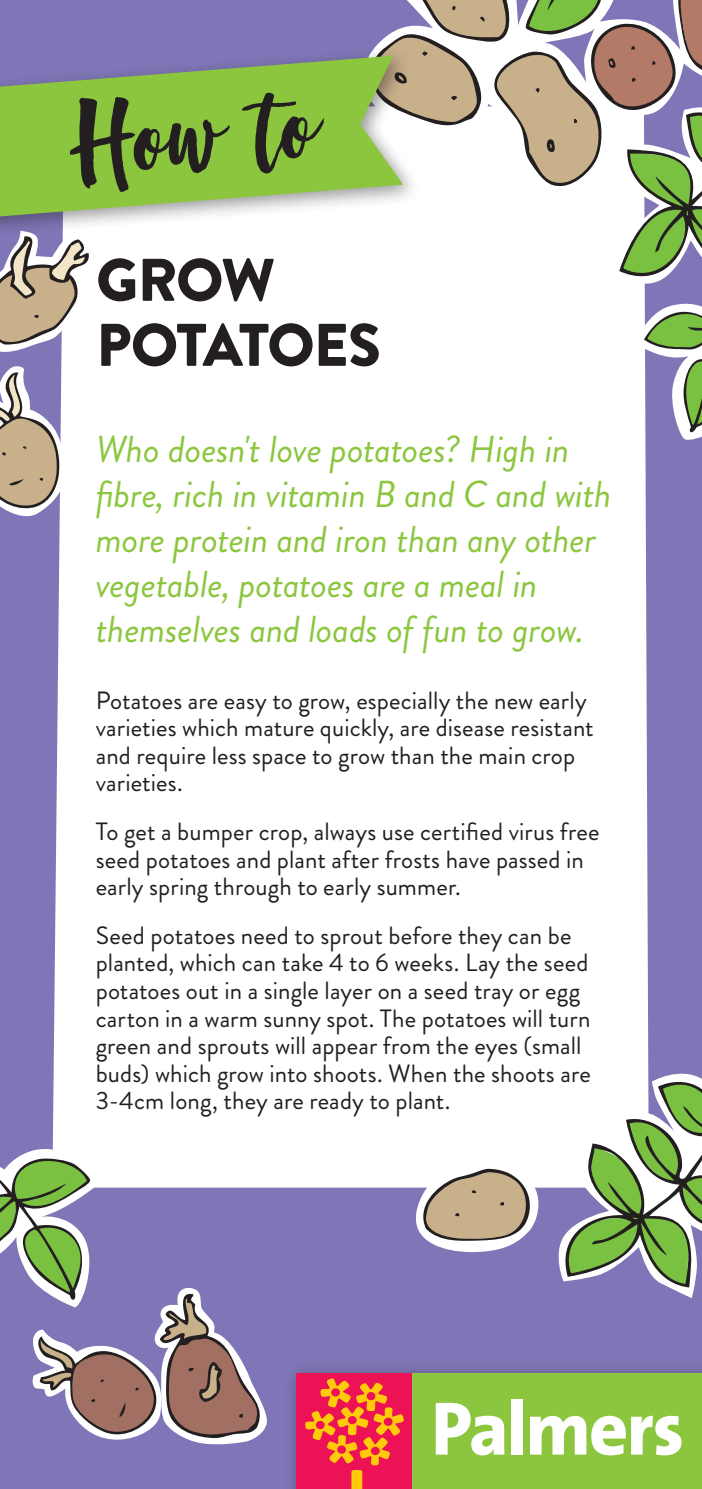
<style>
.page{position:relative;width:702px;height:1489px;background:#fff}
.page>*{position:absolute;margin:0;border:0;box-sizing:border-box;transform-origin:0 0}
.t1{font:112.5px "Good Vibes";color:#231f20;scale:1.05 1}
.t2{font:900 60px/65px "Brandon Grotesque";letter-spacing:-.03em;color:#231f20}
.t3{font:italic 37.5px/45px "Brandon Grotesque";letter-spacing:-.005em;color:#8bc63e}
.t4{font:25px/27.5px "Brandon Grotesque";letter-spacing:.005em;color:#231f20}
</style>
<div class="page">
<div style="left:0;top:0;width:702px;height:1488px;background:#7f76b7"></div>
<div style="left:52px;top:240px;width:596px;height:947px;background:#fff"></div>
<svg style="left:0;top:240px;width:95px;height:113px;background:#c2b7af"></svg>
<svg style="left:369px;top:0;width:333px;height:441px;background:#d8d6d0"></svg>
<svg style="left:410px;top:1155px;width:136px;height:98px"></svg>
<svg style="left:552px;top:1065px;width:150px;height:232px"></svg>
<svg style="left:0;top:364px;width:66px;height:155px"></svg>
<svg style="left:0;top:1145px;width:269px;height:300px"></svg>
<div style="left:0;top:46px;width:421px;height:194px;background:#231f20;opacity:.45"></div>
<svg style="left:0;top:56px;width:403px;height:160px;background:#94c05e"></svg>
<div style="left:283px;top:1360px;width:419px;height:128px;background:#231f20;opacity:.48"></div>
<div style="left:296px;top:1373px;width:116px;height:115px;background:#ed1255"></div>
<svg style="left:305px;top:1378px;width:99px;height:110px"></svg>
<div style="left:412px;top:1373px;width:290px;height:115px;background:#8bc63e"></div>
<svg style="left:435px;top:1402px;width:69px;height:53px"></svg>
<div style="left:511px;top:1398px;width:12px;height:56px;background:#fff"></div>
<svg style="left:530px;top:1415px;width:151px;height:40px"></svg>
<h1 class="t1" style="left:69px;top:90px;width:231px;rotate:-5deg">How to</h1>
<h2 class="t2" style="left:96px;top:248px;width:286px">GROW<br>POTATOES</h2>
<h3 class="t3" style="left:96px;top:427px;width:517px">Who doesn't love potatoes? High in fibre, rich in vitamin B and C and with more protein and iron than any other vegetable, potatoes are a meal in themselves and loads of fun to grow.</h3>
<p class="t4" style="left:96px;top:686px;width:499px">Potatoes are easy to grow, especially the new early varieties which mature quickly, are disease resistant and require less space to grow than the main crop varieties.</p>
<p class="t4" style="left:96px;top:818px;width:505px">To get a bumper crop, always use certified virus free seed potatoes and plant after frosts have passed in early spring through to early summer.</p>
<p class="t4" style="left:96px;top:921px;width:496px">Seed potatoes need to sprout before they can be planted, which can take 4 to 6 weeks. Lay the seed potatoes out in a single layer on a seed tray or egg carton in a warm sunny spot. The potatoes will turn green and sprouts will appear from the eyes (small buds) which grow into shoots. When the shoots are 3-4cm long, they are ready to plant.</p>
</div>
